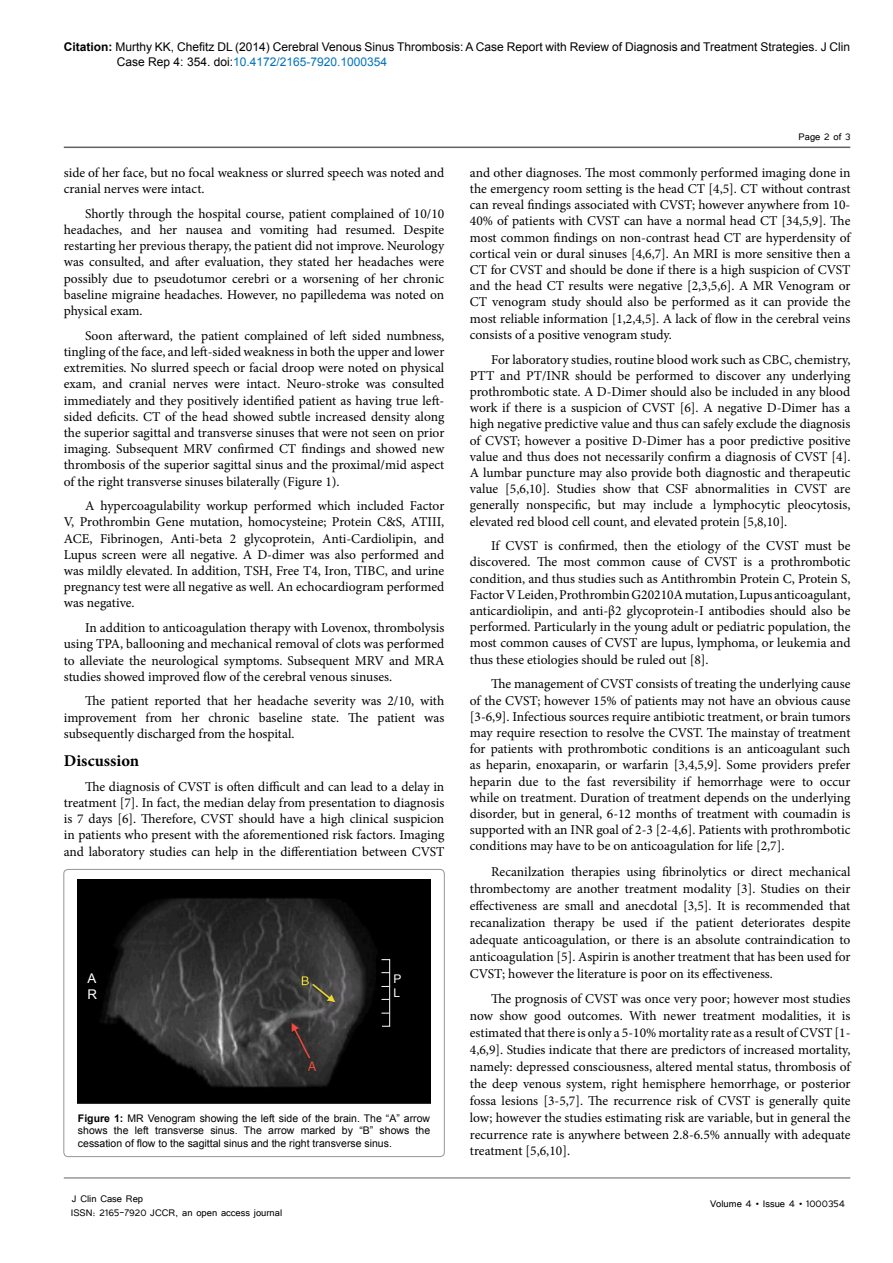
<style>
.page{position:relative;width:893px;height:1263px;background:#fff}
.page>*{position:absolute;margin:0;border:0;box-sizing:border-box;transform-origin:0 0}
.t1{font:700 16.5px "Minion Pro";color:#000}
.t2{font:13.5px/16.2px "Minion Pro";color:#000;text-align:justify}
.t3{font:13.35px/16px "Arial";color:#fff}
.t4{font:12px/14.4px "Arial";color:#000}
.t5{font:12px/14.4px "Tunga";color:#000}
.t6{font:12px/14.2px "Arial";color:#fff}
.t7{font:10.5px/12.6px "Arial";color:#000;text-align:justify}
.s1{font-weight:700}
.s2{color:#0072bc}
</style>
<div class="page">
<hr style="left:64px;top:147px;width:786px;height:1px;background:#636466">
<hr style="left:64px;top:1178px;width:786px;height:1px;background:#636466">
<div style="left:64px;top:869px;width:380px;height:287px;border:1px solid #939598;border-radius:4px"></div>
<img style="left:78px;top:879px;width:352px;height:225px">
<div style="left:84px;top:971px;width:15px;height:33px;background:#000"></div>
<div style="left:375px;top:955px;width:26px;height:76px;background:#000"></div>
<svg style="left:381px;top:959px;width:9px;height:68px"></svg>
<p class="t4" style="left:117px;top:40px;width:735px;text-indent:-53px"><span class="s1">Citation:</span> Murthy KK, Chefitz DL (2014) Cerebral Venous Sinus Thrombosis: A Case Report with Review of Diagnosis and Treatment Strategies. J Clin<br>Case Rep 4: 354. doi:<span class="s2">10.4172/2165-7920.1000354</span></p>
<p class="t2" style="left:64px;top:165px;width:382px">side of her face, but no focal weakness or slurred speech was noted and cranial nerves were intact.</p>
<p class="t2" style="left:64px;top:205px;width:382px;text-indent:21px">Shortly through the hospital course, patient complained of 10/10 headaches, and her nausea and vomiting had resumed. Despite restarting her previous therapy, the patient did not improve. Neurology was consulted, and after evaluation, they stated her headaches were possibly due to pseudotumor cerebri or a worsening of her chronic baseline migraine headaches. However, no papilledema was noted on physical exam.</p>
<p class="t2" style="left:64px;top:327px;width:382px;text-indent:21px">Soon afterward, the patient complained of left sided numbness, tingling of the face, and left-sided weakness in both the upper and lower extremities. No slurred speech or facial droop were noted on physical exam, and cranial nerves were intact. Neuro-stroke was consulted immediately and they positively identified patient as having true left&shy;sided deficits. CT of the head showed subtle increased density along the superior sagittal and transverse sinuses that were not seen on prior imaging. Subsequent MRV confirmed CT findings and showed new thrombosis of the superior sagittal sinus and the proximal/mid aspect of the right transverse sinuses bilaterally (Figure 1).</p>
<p class="t2" style="left:64px;top:498px;width:382px;text-indent:21px">A hypercoagulability workup performed which included Factor V, Prothrombin Gene mutation, homocysteine; Protein C&amp;S, ATIII, ACE, Fibrinogen, Anti-beta 2 glycoprotein, Anti-Cardiolipin, and Lupus screen were all negative. A D-dimer was also performed and was mildly elevated. In addition, TSH, Free T4, Iron, TIBC, and urine pregnancy test were all negative as well. An echocardiogram performed was negative.</p>
<p class="t2" style="left:64px;top:620px;width:382px;text-indent:21px">In addition to anticoagulation therapy with Lovenox, thrombolysis using TPA, ballooning and mechanical removal of clots was performed to alleviate the neurological symptoms. Subsequent MRV and MRA studies showed improved flow of the cerebral venous sinuses.</p>
<p class="t2" style="left:64px;top:693px;width:382px;text-indent:21px">The patient reported that her headache severity was 2/10, with improvement from her chronic baseline state. The patient was subsequently discharged from the hospital.</p>
<p class="t1" style="left:64px;top:749px;width:77px">Discussion</p>
<p class="t2" style="left:64px;top:778px;width:382px;text-indent:21px">The diagnosis of CVST is often difficult and can lead to a delay in treatment [7]. In fact, the median delay from presentation to diagnosis is 7 days [6]. Therefore, CVST should have a high clinical suspicion in patients who present with the aforementioned risk factors. Imaging and laboratory studies can help in the differentiation between CVST</p>
<p class="t3" style="left:87px;top:970px;width:11px">A<br>R</p>
<p class="t6" style="left:393px;top:972px;width:9px">P<br>L</p>
<p class="t7" style="left:78px;top:1112px;width:354px"><span class="s1">Figure 1:</span> MR Venogram showing the left side of the brain. The “A” arrow shows the left transverse sinus. The arrow marked by “B” shows the cessation of flow to the sagittal sinus and the right transverse sinus.</p>
<p class="t5" style="left:71px;top:1190px;width:213px">J Clin Case Rep<br>ISSN: 2165-7920 JCCR, an open access journal</p>
<p class="t5" style="left:799px;top:128px;width:53px">Page 2 of 3</p>
<p class="t2" style="left:470px;top:164px;width:382px">and other diagnoses. The most commonly performed imaging done in the emergency room setting is the head CT [4,5]. CT without contrast can reveal findings associated with CVST; however anywhere from 10- 40% of patients with CVST can have a normal head CT [34,5,9]. The most common findings on non-contrast head CT are hyperdensity of cortical vein or dural sinuses [4,6,7]. An MRI is more sensitive then a CT for CVST and should be done if there is a high suspicion of CVST and the head CT results were negative [2,3,5,6]. A MR Venogram or CT venogram study should also be performed as it can provide the most reliable information [1,2,4,5]. A lack of flow in the cerebral veins consists of a positive venogram study.</p>
<p class="t2" style="left:470px;top:351px;width:382px;text-indent:21px">For laboratory studies, routine blood work such as CBC, chemistry, PTT and PT/INR should be performed to discover any underlying prothrombotic state. A D-Dimer should also be included in any blood work if there is a suspicion of CVST [6]. A negative D-Dimer has a high negative predictive value and thus can safely exclude the diagnosis of CVST; however a positive D-Dimer has a poor predictive positive value and thus does not necessarily confirm a diagnosis of CVST [4].<br>A lumbar puncture may also provide both diagnostic and therapeutic value [5,6,10]. Studies show that CSF abnormalities in CVST are generally nonspecific, but may include a lymphocytic pleocytosis, elevated red blood cell count, and elevated protein [5,8,10].</p>
<p class="t2" style="left:470px;top:538px;width:382px;text-indent:21px">If CVST is confirmed, then the etiology of the CVST must be discovered. The most common cause of CVST is a prothrombotic condition, and thus studies such as Antithrombin Protein C, Protein S, Factor V Leiden, Prothrombin G20210A mutation, Lupus anticoagulant, anticardiolipin, and anti-β2 glycoprotein-I antibodies should also be performed. Particularly in the young adult or pediatric population, the most common causes of CVST are lupus, lymphoma, or leukemia and thus these etiologies should be ruled out [8].</p>
<p class="t2" style="left:470px;top:676px;width:382px;text-indent:21px">The management of CVST consists of treating the underlying cause of the CVST; however 15% of patients may not have an obvious cause [3-6,9]. Infectious sources require antibiotic treatment, or brain tumors may require resection to resolve the CVST. The mainstay of treatment for patients with prothrombotic conditions is an anticoagulant such as heparin, enoxaparin, or warfarin [3,4,5,9]. Some providers prefer heparin due to the fast reversibility if hemorrhage were to occur while on treatment. Duration of treatment depends on the underlying disorder, but in general, 6-12 months of treatment with coumadin is supported with an INR goal of 2-3 [2-4,6]. Patients with prothrombotic conditions may have to be on anticoagulation for life [2,7].</p>
<p class="t2" style="left:470px;top:863px;width:382px;line-height:17px;text-indent:21px">Recanilzation therapies using fibrinolytics or direct mechanical thrombectomy are another treatment modality [3]. Studies on their effectiveness are small and anecdotal [3,5]. It is recommended that recanalization therapy be used if the patient deteriorates despite adequate anticoagulation, or there is an absolute contraindication to anticoagulation [5]. Aspirin is another treatment that has been used for CVST; however the literature is poor on its effectiveness.</p>
<p class="t2" style="left:470px;top:990px;width:382px;line-height:16.8px;text-indent:21px">The prognosis of CVST was once very poor; however most studies now show good outcomes. With newer treatment modalities, it is estimated that there is only a 5-10% mortality rate as a result of CVST [1- 4,6,9]. Studies indicate that there are predictors of increased mortality, namely: depressed consciousness, altered mental status, thrombosis of the deep venous system, right hemisphere hemorrhage, or posterior fossa lesions [3-5,7]. The recurrence risk of CVST is generally quite low; however the studies estimating risk are variable, but in general the recurrence rate is anywhere between 2.8-6.5% annually with adequate treatment [5,6,10].</p>
<p class="t5" style="left:710px;top:1196px;width:136px">Volume 4 • Issue 4 • 1000354</p>
</div>
